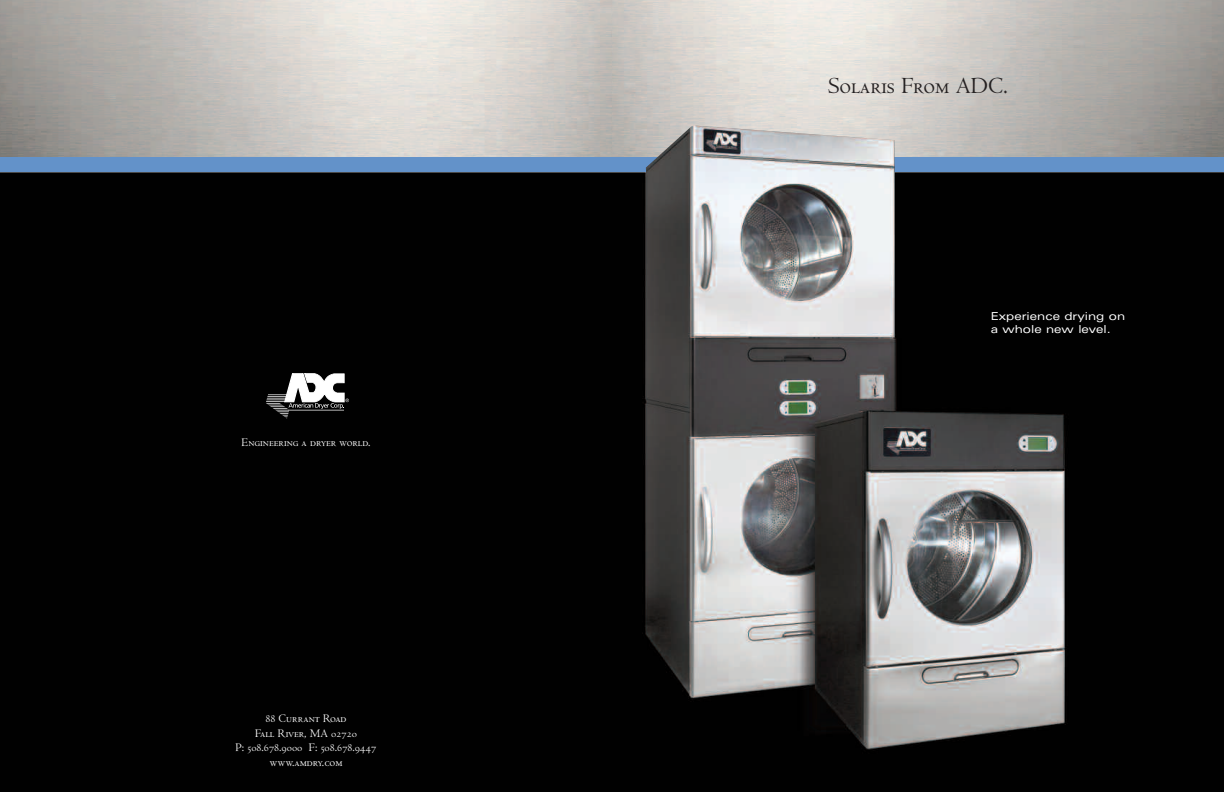
<style>
.page{position:relative;width:1224px;height:792px;background:#fff}
.page>*{position:absolute;margin:0;border:0;box-sizing:border-box;transform-origin:0 0}
.t1{font:24px "Centaur MT SC";color:#231f20}
.t2{font:12px/14.4px "Centaur MT SC";color:#fff;text-align:center}
.t3{font:expanded 11px/13.2px "Univers";color:#fff}
</style>
<div class="page">
<svg style="left:612px;top:0;width:612px;height:125px;background:#c9c6c1"></svg>
<img style="left:0;top:125px;width:1224px;height:667px">
<svg style="left:266px;top:373px;width:83px;height:46px"></svg>
<p class="t2" style="left:242px;top:436px;width:130px">Engineering a dryer world.</p>
<p class="t2" style="left:235px;top:713px;width:143px">88 Currant Road<br>Fall River, MA 02720<br>P: 508.678.9000 F: 508.678.9447 www.amdry.com</p>
<h1 class="t1" style="left:828px;top:77px;width:181px">Solaris From ADC.</h1>
<p class="t3" style="left:991px;top:311px;width:136px">Experience drying on a whole new level.</p>
</div>
